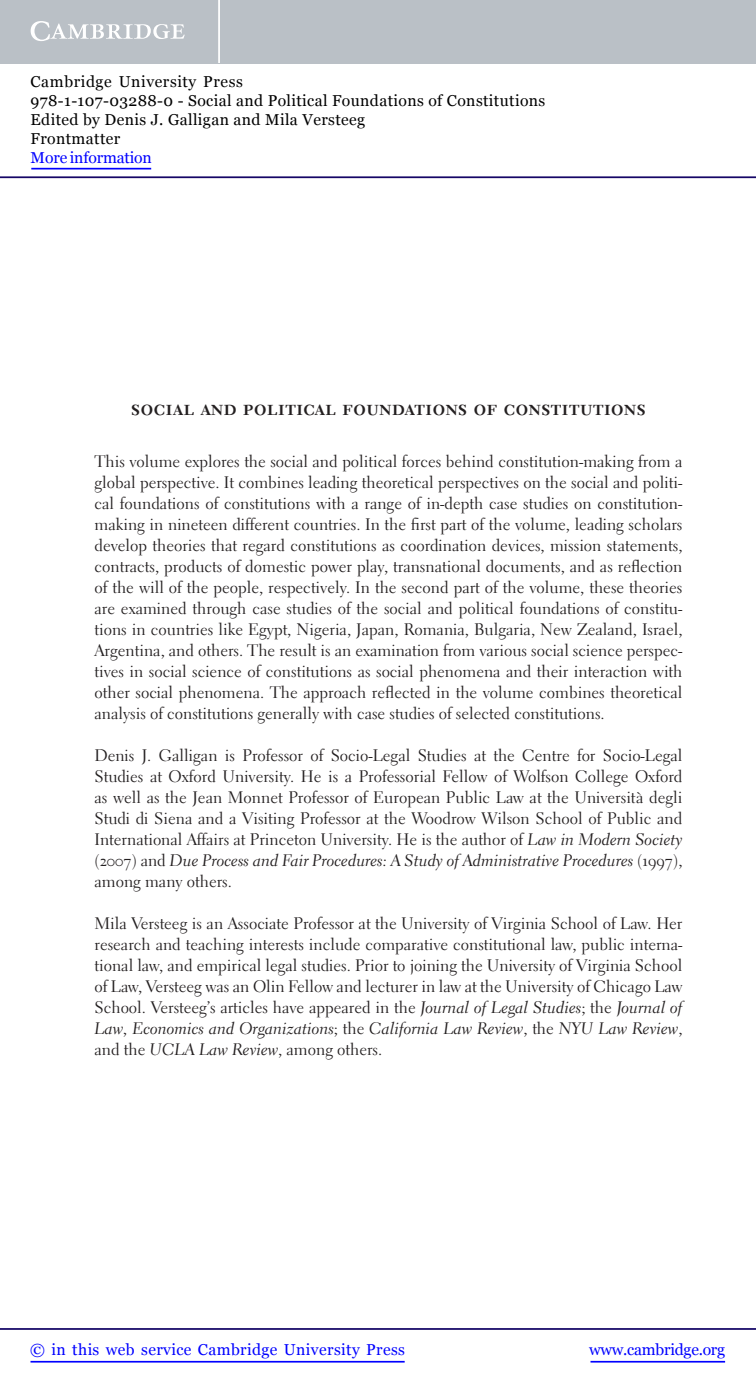
<style>
.page{position:relative;width:756px;height:1388px;background:#fff}
.page>*{position:absolute;margin:0;border:0;box-sizing:border-box;transform-origin:0 0}
.t1{font:700 21px "Electra LT Std";letter-spacing:.025em;color:#231f20}
.t2{font:16.62px/21px "Electra LT Std";color:#231f20;text-align:justify}
.t3{font:16.62px "Electra LT Std Cursive";color:#231f20}
.t4{font:15.75px/18.9px "Georgia";letter-spacing:.025em;color:#000}
.t5{font:15.75px "Georgia";letter-spacing:.025em;color:#00f}
.t6{font:15.75px "Georgia";letter-spacing:-.015em;color:#00f}
.t7{font:15.75px "Georgia";letter-spacing:-.01em;color:#00f}
.s1{font-family:"Electra LT Std Cursive"}
.s2{font-family:"Electra LT Std"}
</style>
<div class="page">
<hr style="left:591px;top:1361px;width:134px;height:1px;background:#00f">
<hr style="left:0;top:1328px;width:756px;height:2px;background:#150666">
<hr style="left:31px;top:1361px;width:374px;height:1px;background:#00f">
<div style="left:0;top:0;width:756px;height:63px;background:#bac0c6"></div>
<svg style="left:31px;top:21px;width:154px;height:20px"></svg>
<hr style="left:218px;top:0;width:2px;height:63px;background:#fff">
<hr style="left:0;top:176px;width:756px;height:2px;background:#150666">
<hr style="left:31px;top:168px;width:120px;height:1px;background:#00f">
<p class="t4" style="left:31px;top:72px;width:516px">Cambridge University Press<br>978-1-107-03288-0 - Social and Political Foundations of Constitutions Edited by Denis J. Galligan and Mila Versteeg<br>Frontmatter</p>
<p class="t7" style="left:31px;top:148px;width:123px">More information</p>
<p class="t1" style="left:131px;top:399px;width:516px">Social and Political Foundations of Constitutions</p>
<p class="t2" style="left:94px;top:453px;width:590px">This volume explores the social and political forces behind constitution -making from a global perspective. It combines leading theoretical perspectives on the social and politi&shy;cal foundations of constitutions with a range of in -depth case studies on constitution - making in nineteen different countries. In the first part of the volume, leading scholars develop theories that regard constitutions as coordination devices, mission statements, contracts, products of domestic power play, transnational documents, and as reflection of the will of the people, respectively. In the second part of the volume, these theories are examined through case studies of the social and political foundations of constitu&shy;tions in countries like Egypt, Nigeria, Japan, Romania, Bulgaria, New Zealand, Israel, Argentina, and others. The result is an examination from various social science perspec&shy;tives in social science of constitutions as social phenomena and their interaction with other social phenomena. The approach reflected in the volume combines theoretical analysis of constitutions generally with case studies of selected constitutions.</p>
<p class="t2" style="left:94px;top:747px;width:590px">Denis J. Galligan is Professor of Socio -Legal Studies at the Centre for Socio -Legal Studies at Oxford University. He is a Professorial Fellow of Wolfson College Oxford as well as the Jean Monnet Professor of European Public Law at the Università degli Studi di Siena and a Visiting Professor at the Woodrow Wilson School of Public and International Affairs at Princeton University. He is the author of <span class="s1">Law in Modern Society</span></p>
<p class="t3" style="left:94px;top:854px;width:589px"><span class="s2">(2007) and</span> Due Process and Fair Procedures: A Study of Administrative Procedures <span class="s2">(1997),</span></p>
<p class="t2" style="left:94px;top:873px;width:139px">among many others.</p>
<p class="t2" style="left:94px;top:915px;width:590px">Mila Versteeg is an Associate Professor at the University of Virginia School of Law. Her research and teaching interests include comparative constitutional law, public interna&shy;tional law, and empirical legal studies. Prior to joining the University of Virginia School of Law, Versteeg was an Olin Fellow and lecturer in law at the University of Chicago Law School. Versteeg’s articles have appeared in the <span class="s1">Journal of Legal Studies</span> ; the <span class="s1">Journal of</span></p>
<p class="t3" style="left:94px;top:1022px;width:589px">Law, Economics and Organizations <span class="s2">; the</span> California Law Review <span class="s2">, the</span> NYU Law Review <span class="s2">,</span></p>
<p class="t2" style="left:94px;top:1041px;width:289px">and the <span class="s1">UCLA Law Review</span> , among others.</p>
<p class="t5" style="left:30px;top:1340px;width:376px">© in this web service Cambridge University Press</p>
<p class="t6" style="left:589px;top:1340px;width:137px">www.cambridge.org</p>
</div>
